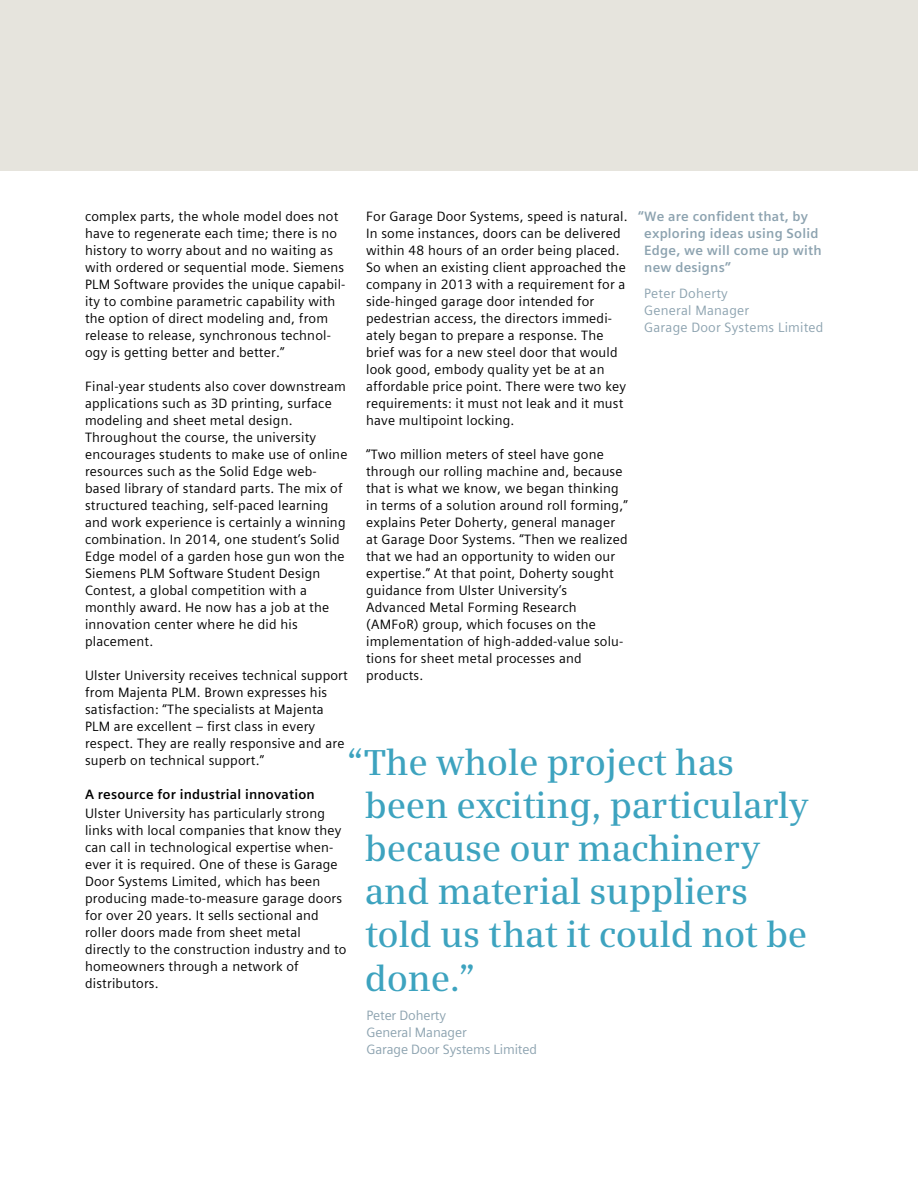
<style>
.page{position:relative;width:918px;height:1188px;background:#fff}
.page>*{position:absolute;margin:0;border:0;box-sizing:border-box;transform-origin:0 0}
.t1{font:600 36px/43.2px "Siemens Serif";letter-spacing:-.01em;color:#3da3bf}
.t2{font:13.5px/17px "Siemens Sans Global";letter-spacing:.015em;color:#000}
.t3{font:13.5px/17px "Siemens Sans Global";color:#8da3b0}
.t4{font:700 13.5px/17px "Siemens Sans Global";letter-spacing:.015em;color:#8da3b0}
.t5{font:700 13.5px "Siemens Sans Global";letter-spacing:.015em;color:#000}
</style>
<div class="page">
<div style="left:0;top:0;width:918px;height:170px;background:#e6e4dd"></div>
<p class="t4" style="left:644px;top:208px;width:179px;text-indent:-6px">“We are confident that, by exploring ideas using Solid<br>Edge, we will come up with new designs”</p>
<p class="t3" style="left:644px;top:285px;width:181px">Peter Doherty<br>General Manager<br>Garage Door Systems Limited</p>
<p class="t2" style="left:366px;top:208px;width:263px">For Garage Door Systems, speed is natural.<br>In some instances, doors can be delivered within 48 hours of an order being placed.<br>So when an existing client approached the company in 2013 with a requirement for a side-hinged garage door intended for pedestrian access, the directors immedi&shy;ately began to prepare a response. The brief was for a new steel door that would look good, embody quality yet be at an affordable price point. There were two key requirements: it must not leak and it must have multipoint locking.</p>
<p class="t2" style="left:366px;top:446px;width:263px">“Two million meters of steel have gone through our rolling machine and, because that is what we know, we began thinking in terms of a solution around roll forming,” explains Peter Doherty, general manager at Garage Door Systems. “Then we realized that we had an opportunity to widen our expertise.” At that point, Doherty sought guidance from Ulster University’s Advanced Metal Forming Research (AMFoR) group, which focuses on the implementation of high-added-value solu&shy;tions for sheet metal processes and products.</p>
<p class="t2" style="left:85px;top:208px;width:262px">complex parts, the whole model does not have to regenerate each time; there is no history to worry about and no waiting as with ordered or sequential mode. Siemens PLM Software provides the unique capabil&shy;ity to combine parametric capability with the option of direct modeling and, from release to release, synchronous technol&shy;ogy is getting better and better.”</p>
<p class="t2" style="left:85px;top:378px;width:264px">Final-year students also cover downstream applications such as 3D printing, surface modeling and sheet metal design.<br>Throughout the course, the university encourages students to make use of online resources such as the Solid Edge web&shy;based library of standard parts. The mix of structured teaching, self-paced learning and work experience is certainly a winning combination. In 2014, one student’s Solid Edge model of a garden hose gun won the Siemens PLM Software Student Design Contest, a global competition with a monthly award. He now has a job at the innovation center where he did his placement.</p>
<p class="t2" style="left:85px;top:667px;width:264px">Ulster University receives technical support from Majenta PLM. Brown expresses his satisfaction: “The specialists at Majenta PLM are excellent – first class in every respect. They are really responsive and are superb on technical support.”</p>
<p class="t5" style="left:85px;top:784px;width:231px">A resource for industrial innovation</p>
<p class="t2" style="left:85px;top:805px;width:263px">Ulster University has particularly strong links with local companies that know they can call in technological expertise when&shy;ever it is required. One of these is Garage Door Systems Limited, which has been producing made-to-measure garage doors for over 20 years. It sells sectional and roller doors made from sheet metal directly to the construction industry and to homeowners through a network of distributors.</p>
<h1 class="t1" style="left:365px;top:740px;width:445px;text-indent:-18px">“The whole project has been exciting, particularly because our machinery and material suppliers told us that it could not be done.”</h1>
<p class="t3" style="left:366px;top:1007px;width:172px">Peter Doherty<br>General Manager<br>Garage Door Systems Limited</p>
</div>
